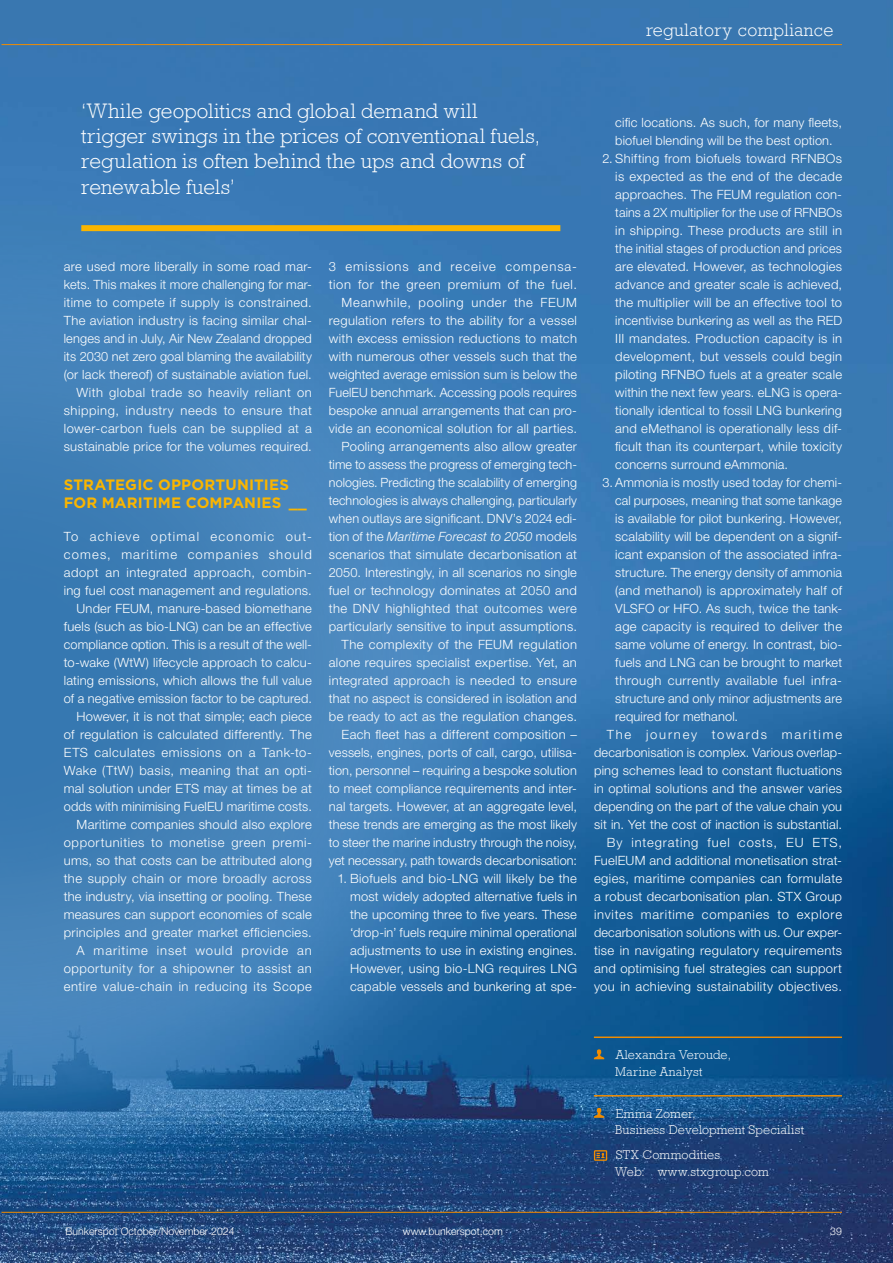
<style>
.page{position:relative;width:893px;height:1263px;background:#fff}
.page>*{position:absolute;margin:0;border:0;box-sizing:border-box;transform-origin:0 0}
.t1{font:300 21px/25.2px "Rockwell";letter-spacing:.005em;color:#fff}
.t2{font:300 18px "Rockwell";letter-spacing:.025em;color:#fff}
.t3{font:700 15px/18px "Gotham";letter-spacing:.015em;color:#fab500}
.t4{font:300 12.75px/18px "Helvetica Neue LT Std";letter-spacing:.02em;color:#fff;text-align:right}
.t5{font:300 12.75px/16.5px "Rockwell";letter-spacing:.015em;color:#fff}
.t6{font:300 12.75px "Helvetica Neue LT Std";letter-spacing:.04em;color:#fff}
.t7{font:300 12.75px "Helvetica Neue LT Std";letter-spacing:.06em;color:#fff}
.t8{font:300 12.75px "Helvetica Neue LT Std";letter-spacing:.07em;color:#fff}
.t9{font:300 12.75px "Helvetica Neue LT Std";letter-spacing:.135em;color:#fff}
.t10{font:300 10.5px "Helvetica Neue LT Std";color:#fff}
.s1{font-style:italic}
</style>
<div class="page">
<img style="left:0;top:0;width:893px;height:1263px">
<div style="left:81px;top:225px;width:479px;height:6px;background:#fab500"></div>
<hr style="left:594px;top:1036px;width:248px;height:2px;background:#f18c00">
<hr style="left:594px;top:1095px;width:248px;height:1px;background:#f18c00">
<svg style="left:594px;top:1049px;width:10px;height:10px"></svg>
<svg style="left:594px;top:1108px;width:10px;height:10px"></svg>
<svg style="left:594px;top:1150px;width:13px;height:11px"></svg>
<hr style="left:2px;top:44px;width:840px;height:1px;background:#f18c00">
<hr style="left:2px;top:1212px;width:840px;height:1px;background:#f18c00">
<h2 class="t2" style="left:646px;top:20px;width:189px">regulatory compliance</h2>
<h1 class="t1" style="left:81px;top:98px;width:460px">‘While geopolitics and global demand will trigger swings in the prices of conventional fuels, regulation is often behind the ups and downs of renewable fuels’</h1>
<p class="t4" style="left:64px;top:257px;width:250px">are used more liberally in some road mar&shy;kets. This makes it more challenging for mar&shy;itime to compete if supply is constrained.<br>The aviation industry is facing similar chal&shy;lenges and in July, Air New Zealand dropped its 2030 net zero goal blaming the availability (or lack thereof) of sustainable aviation fuel.<br>With global trade so heavily reliant on shipping, industry needs to ensure that lower-carbon fuels can be supplied at a sustainable price for the volumes required.</p>
<p class="t3" style="left:64px;top:476px;width:244px">STRATEGIC OPPORTUNITIES<br>FOR MARITIME COMPANIES __</p>
<p class="t4" style="left:64px;top:527px;width:250px">To achieve optimal economic out&shy;comes, maritime companies should adopt an integrated approach, combin&shy;ing fuel cost management and regulations.<br>Under FEUM, manure-based biomethane fuels (such as bio-LNG) can be an effective compliance option. This is a result of the well&shy;to-wake (WtW) lifecycle approach to calcu&shy;lating emissions, which allows the full value of a negative emission factor to be captured.<br>However, it is not that simple; each piece of regulation is calculated differently. The ETS calculates emissions on a Tank-to-Wake (TtW) basis, meaning that an opti&shy;mal solution under ETS may at times be at odds with minimising FuelEU maritime costs.<br>Maritime companies should also explore opportunities to monetise green premi&shy;ums, so that costs can be attributed along the supply chain or more broadly across the industry, via insetting or pooling. These measures can support economies of scale principles and greater market efficiencies.<br>A maritime inset would provide an opportunity for a shipowner to assist an entire value-chain in reducing its Scope</p>
<p class="t4" style="left:329px;top:257px;width:250px">3 emissions and receive compensa&shy;tion for the green premium of the fuel.<br>Meanwhile, pooling under the FEUM regulation refers to the ability for a vessel with excess emission reductions to match with numerous other vessels such that the weighted average emission sum is below the FuelEU benchmark. Accessing pools requires bespoke annual arrangements that can pro&shy;vide an economical solution for all parties.<br>Pooling arrangements also allow greater time to assess the progress of emerging tech&shy;nologies. Predicting the scalability of emerging technologies is always challenging, particularly when outlays are significant. DNV’s 2024 edi&shy;tion of the <span class="s1">Maritime Forecast to 2050</span> models scenarios that simulate decarbonisation at 2050. Interestingly, in all scenarios no single fuel or technology dominates at 2050 and the DNV highlighted that outcomes were particularly sensitive to input assumptions.<br>The complexity of the FEUM regulation alone requires specialist expertise. Yet, an integrated approach is needed to ensure that no aspect is considered in isolation and be ready to act as the regulation changes.<br>Each fleet has a different composition – vessels, engines, ports of call, cargo, utilisa&shy;tion, personnel – requiring a bespoke solution to meet compliance requirements and inter&shy;nal targets. However, at an aggregate level, these trends are emerging as the most likely to steer the marine industry through the noisy, yet necessary, path towards decarbonisation:</p>
<p class="t4" style="left:350px;top:869px;width:228px;text-align:justify;text-indent:-13px">1. Biofuels and bio-LNG will likely be the most widely adopted alternative fuels in the upcoming three to five years. These ‘drop-in’ fuels require minimal operational adjustments to use in existing engines.<br>However, using bio-LNG requires LNG capable vessels and bunkering at spe-</p>
<p class="t4" style="left:615px;top:113px;width:228px;text-align:left">cific locations. As such, for many fleets, biofuel blending will be the best option.</p>
<p class="t4" style="left:615px;top:149px;width:228px;text-align:justify;text-indent:-13px">2. Shifting from biofuels toward RFNBOs is expected as the end of the decade approaches. The FEUM regulation con&shy;tains a 2X multiplier for the use of RFNBOs in shipping. These products are still in the initial stages of production and prices are elevated. However, as technologies advance and greater scale is achieved, the multiplier will be an effective tool to incentivise bunkering as well as the RED III mandates. Production capacity is in development, but vessels could begin piloting RFNBO fuels at a greater scale within the next few years. eLNG is opera&shy;tionally identical to fossil LNG bunkering and eMethanol is operationally less dif&shy;ficult than its counterpart, while toxicity concerns surround eAmmonia.</p>
<p class="t4" style="left:602px;top:473px;width:241px">3. Ammonia is mostly used today for chemi-</p>
<p class="t4" style="left:615px;top:491px;width:228px">cal purposes, meaning that some tankage</p>
<p class="t4" style="left:615px;top:509px;width:228px">is available for pilot bunkering. However,</p>
<p class="t4" style="left:615px;top:527px;width:228px">scalability will be dependent on a signif-</p>
<p class="t4" style="left:615px;top:545px;width:228px">icant expansion of the associated infra-</p>
<p class="t4" style="left:615px;top:563px;width:228px">structure. The energy density of ammonia</p>
<p class="t4" style="left:615px;top:581px;width:228px">(and methanol) is approximately half of</p>
<p class="t4" style="left:615px;top:599px;width:228px">VLSFO or HFO. As such, twice the tank-</p>
<p class="t4" style="left:615px;top:617px;width:228px">age capacity is required to deliver the</p>
<p class="t4" style="left:615px;top:635px;width:228px">same volume of energy. In contrast, bio-</p>
<p class="t4" style="left:615px;top:653px;width:228px">fuels and LNG can be brought to market</p>
<p class="t6" style="left:615px;top:673px;width:228px">through currently available fuel infra-</p>
<p class="t4" style="left:615px;top:689px;width:228px">structure and only minor adjustments are</p>
<p class="t4" style="left:615px;top:707px;width:124px">required for methanol.</p>
<p class="t9" style="left:607px;top:727px;width:237px">The journey towards maritime</p>
<p class="t4" style="left:594px;top:743px;width:250px">decarbonisation is complex. Various overlap-</p>
<p class="t4" style="left:594px;top:761px;width:250px">ping schemes lead to constant fluctuations</p>
<p class="t4" style="left:594px;top:779px;width:250px">in optimal solutions and the answer varies</p>
<p class="t4" style="left:594px;top:797px;width:250px">depending on the part of the value chain you</p>
<p class="t4" style="left:594px;top:815px;width:250px">sit in. Yet the cost of inaction is substantial.</p>
<p class="t8" style="left:607px;top:835px;width:237px">By integrating fuel costs, EU ETS,</p>
<p class="t4" style="left:594px;top:851px;width:250px">FuelEUM and additional monetisation strat-</p>
<p class="t4" style="left:594px;top:869px;width:250px">egies, maritime companies can formulate</p>
<p class="t4" style="left:594px;top:887px;width:250px">a robust decarbonisation plan. STX Group</p>
<p class="t7" style="left:594px;top:907px;width:250px">invites maritime companies to explore</p>
<p class="t4" style="left:594px;top:923px;width:250px">decarbonisation solutions with us. Our exper-</p>
<p class="t4" style="left:594px;top:941px;width:250px">tise in navigating regulatory requirements</p>
<p class="t4" style="left:594px;top:959px;width:250px">and optimising fuel strategies can support</p>
<p class="t4" style="left:594px;top:977px;width:250px">you in achieving sustainability objectives.</p>
<p class="t5" style="left:615px;top:1046px;width:117px">Alexandra Veroude,<br>Marine Analyst</p>
<p class="t5" style="left:615px;top:1105px;width:190px">Emma Zomer,<br>Business Development Specialist</p>
<p class="t5" style="left:615px;top:1147px;width:155px">STX Commodities<br>Web: www.stxgroup.com</p>
<p class="t10" style="left:65px;top:1225px;width:171px">Bunkerspot October/November 2024</p>
<p class="t10" style="left:403px;top:1225px;width:101px">www.bunkerspot.com</p>
<p class="t10" style="left:830px;top:1225px;width:13px">39</p>
</div>
